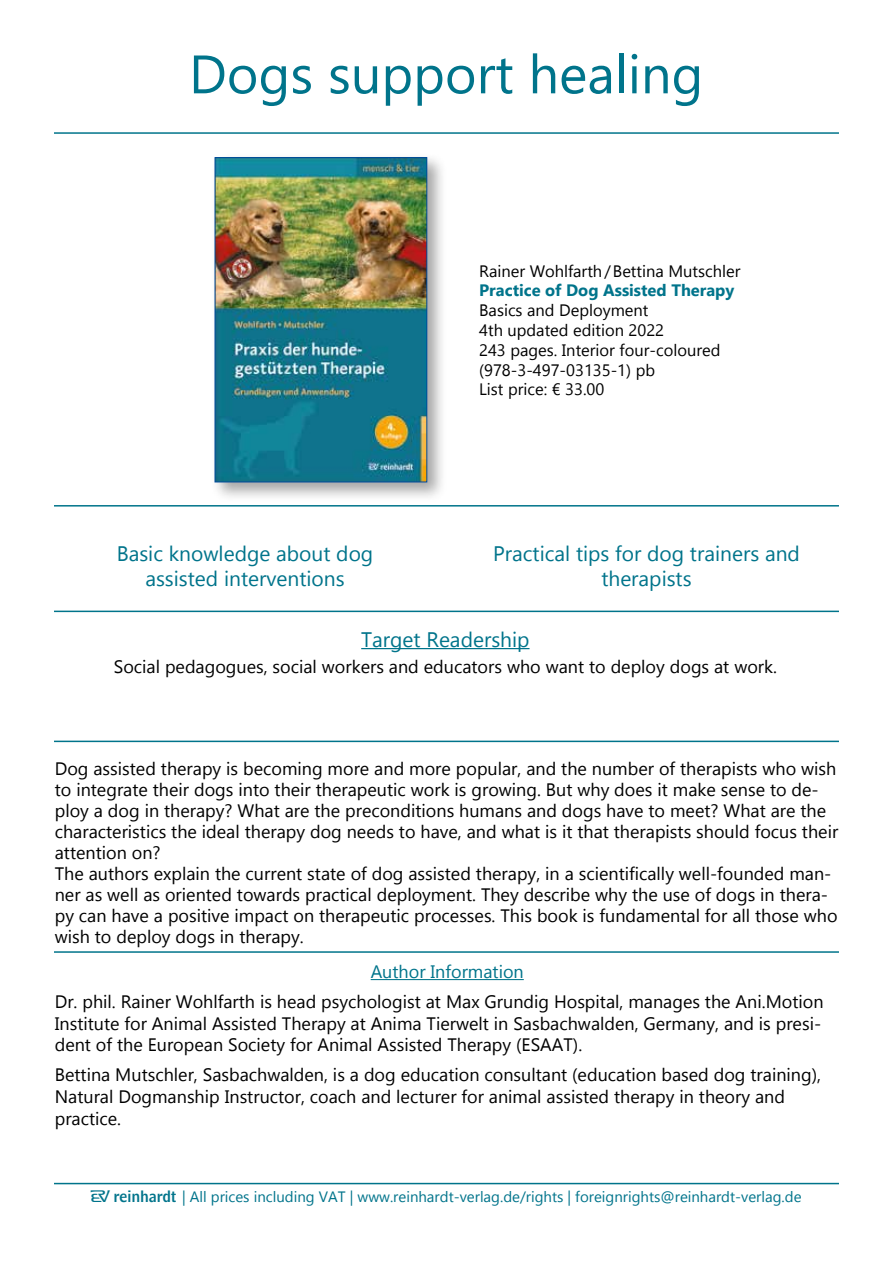
<style>
.page{position:relative;width:893px;height:1263px;background:#fff}
.page>*{position:absolute;margin:0;border:0;box-sizing:border-box;transform-origin:0 0}
.t1{font:54px "Gadugi";color:#00748b}
.t2{font:21px/25.2px "Gadugi";color:#00748b;text-align:center}
.t3{font:18px/21px "Gadugi";color:#000}
.t4{font:18px "Gadugi";color:#00748b}
.t5{font:16.5px/19.8px "Gadugi";color:#000}
.t6{font:700 16.5px "Gadugi";color:#00748b}
.t7{font:15px "Gadugi";color:#00748b}
.s1{font-family:"Reinhardt";font-size:24px}
</style>
<div class="page">
<hr style="left:54px;top:1183px;width:785px;height:1px;background:#00748b">
<hr style="left:54px;top:505px;width:785px;height:1px;background:#00748b">
<hr style="left:54px;top:741px;width:785px;height:1px;background:#00748b">
<hr style="left:54px;top:951px;width:785px;height:2px;background:#00748b">
<hr style="left:371px;top:979px;width:153px;height:1px;background:#00748b">
<hr style="left:54px;top:611px;width:785px;height:1px;background:#00748b">
<hr style="left:361px;top:648px;width:168px;height:1px;background:#00748b">
<div style="left:210px;top:153px;width:237px;height:349px;background:#000;opacity:.35"></div>
<img style="left:217px;top:159px;width:208px;height:321px">
<div style="left:215px;top:157px;width:212px;height:325px;border:1px solid #004b9b"></div>
<hr style="left:54px;top:132px;width:785px;height:2px;background:#00748b">
<h1 class="t1" style="left:189px;top:42px;width:516px">Dogs support healing</h1>
<p class="t5" style="left:479px;top:261px;width:263px">Rainer Wohlfarth/Bettina Mutschler</p>
<p class="t6" style="left:479px;top:281px;width:257px">Practice of Dog Assisted Therapy</p>
<p class="t5" style="left:479px;top:300px;width:243px">Basics and Deployment<br>4th updated edition 2022<br>243 pages. Interior four-coloured (978-3-497-03135-1) pb<br>List price: € 33.00</p>
<p class="t2" style="left:117px;top:540px;width:258px">Basic knowledge about dog assisted interventions</p>
<p class="t2" style="left:493px;top:540px;width:308px">Practical tips for dog trainers and therapists</p>
<p class="t2" style="left:361px;top:627px;width:170px">Target Readership</p>
<p class="t3" style="left:114px;top:656px;width:665px">Social pedagogues, social workers and educators who want to deploy dogs at work.</p>
<p class="t3" style="left:55px;top:758px;width:785px">Dog assisted therapy is becoming more and more popular, and the number of therapists who wish to integrate their dogs into their therapeutic work is growing. But why does it make sense to de&shy;ploy a dog in therapy? What are the preconditions humans and dogs have to meet? What are the characteristics the ideal therapy dog needs to have, and what is it that therapists should focus their attention on?<br>The authors explain the current state of dog assisted therapy, in a scientifically well-founded man&shy;ner as well as oriented towards practical deployment. They describe why the use of dogs in thera&shy;py can have a positive impact on therapeutic processes. This book is fundamental for all those who wish to deploy dogs in therapy.</p>
<p class="t4" style="left:371px;top:961px;width:155px">Author Information</p>
<p class="t3" style="left:55px;top:991px;width:770px;line-height:21.6px">Dr. phil. Rainer Wohlfarth is head psychologist at Max Grundig Hospital, manages the Ani.Motion<br>Institute for Animal Assisted Therapy at Anima Tierwelt in Sasbachwalden, Germany, and is presi&shy;dent of the European Society for Animal Assisted Therapy (ESAAT).</p>
<p class="t3" style="left:55px;top:1064px;width:768px;line-height:21.6px">Bettina Mutschler, Sasbachwalden, is a dog education consultant (education based dog training),<br>Natural Dogmanship Instructor, coach and lecturer for animal assisted therapy in theory and practice.</p>
<p class="t7" style="left:92px;top:1188px;width:711px"><span class="s1">bc</span> | All prices including VAT | www.reinhardt-verlag.de/rights | foreignrights@reinhardt-verlag.de</p>
</div>
